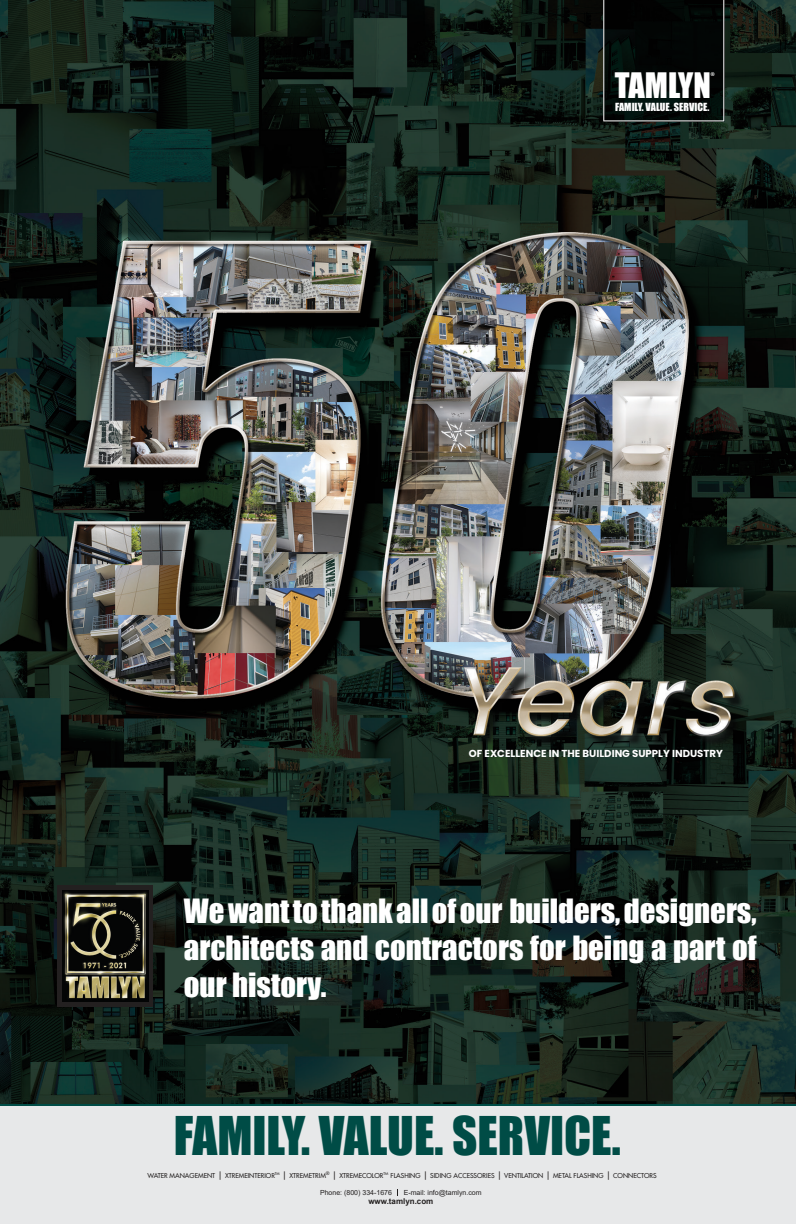
<style>
.page{position:relative;width:796px;height:1224px;background:#fff}
.page>*{position:absolute;margin:0;border:0;box-sizing:border-box;transform-origin:0 0}
.t1{font:49px "Impact";color:#004c46}
.t2{font:32.2px "Impact";color:#fff}
.t3{font:30.7px/36.8px "Impact";color:#fff;text-align:justify}
.t4{font:10.3px "Impact";color:#fff}
.t5{font:700 10.2px "Poppins";color:#fff}
.t6{font:700 8px "Arial";color:#232020}
.t7{font:7px "Arial";color:#232020}
.t8{font:500 6.6px "Futura Std";color:#232020}
.t9{font:700 5.1px "Century Gothic";color:#fff}
.t10{font:500 3.8px "Futura Std";color:#232020}
.s1{font-size:8.4px}
</style>
<div class="page">
<img style="left:0;top:0;width:796px;height:1104px">
<svg style="left:603px;top:0;width:121px;height:121px;background:#060c0a"></svg>
<div style="left:0;top:1106px;width:796px;height:117px;background:#e7e8e9"></div>
<div style="left:57px;top:885px;width:95px;height:122px;background:#232020"></div>
<img style="left:62px;top:890px;width:87px;height:111px">
<p class="t9" style="left:711px;top:70px;width:5px">®</p>
<p class="t2" style="left:615px;top:61px;width:97px">TAMLYN</p>
<p class="t4" style="left:615px;top:99px;width:96px">FAMILY. VALUE. SERVICE.</p>
<p class="t5" style="left:469px;top:747px;width:256px">OF EXCELLENCE IN THE BUILDING SUPPLY INDUSTRY</p>
<p class="t3" style="left:184px;top:892px;width:574px">We want to thank all of our builders, designers, architects and contractors for being a part of our history.</p>
<p class="t1" style="left:174px;top:1097px;width:448px">FAMILY. VALUE. SERVICE.</p>
<p class="t7" style="left:320px;top:1187px;width:73px">Phone: (800) 334-1676</p>
<p class="t7" style="left:404px;top:1187px;width:79px">E-mail: info@tamlyn.com</p>
<p class="t6" style="left:368px;top:1195px;width:67px">www.tamlyn.com</p>
<p class="t8" style="left:148px;top:1171px;width:129px">WATER MANAGEMENT <span class="s1">|</span> XTREMEINTERIOR</p>
<p class="t10" style="left:275px;top:1170px;width:6px">TM</p>
<p class="t8" style="left:282px;top:1171px;width:103px"><span class="s1">|</span> XTREMETRIM<sup>®</sup> <span class="s1">|</span> XTREMECOLOR</p>
<p class="t10" style="left:383px;top:1170px;width:6px">TM</p>
<p class="t8" style="left:390px;top:1171px;width:267px">FLASHING <span class="s1">|</span> SIDING ACCESSORIES <span class="s1">|</span> VENTILATION <span class="s1">|</span> METAL FLASHING <span class="s1">|</span> CONNECTORS</p>
</div>
